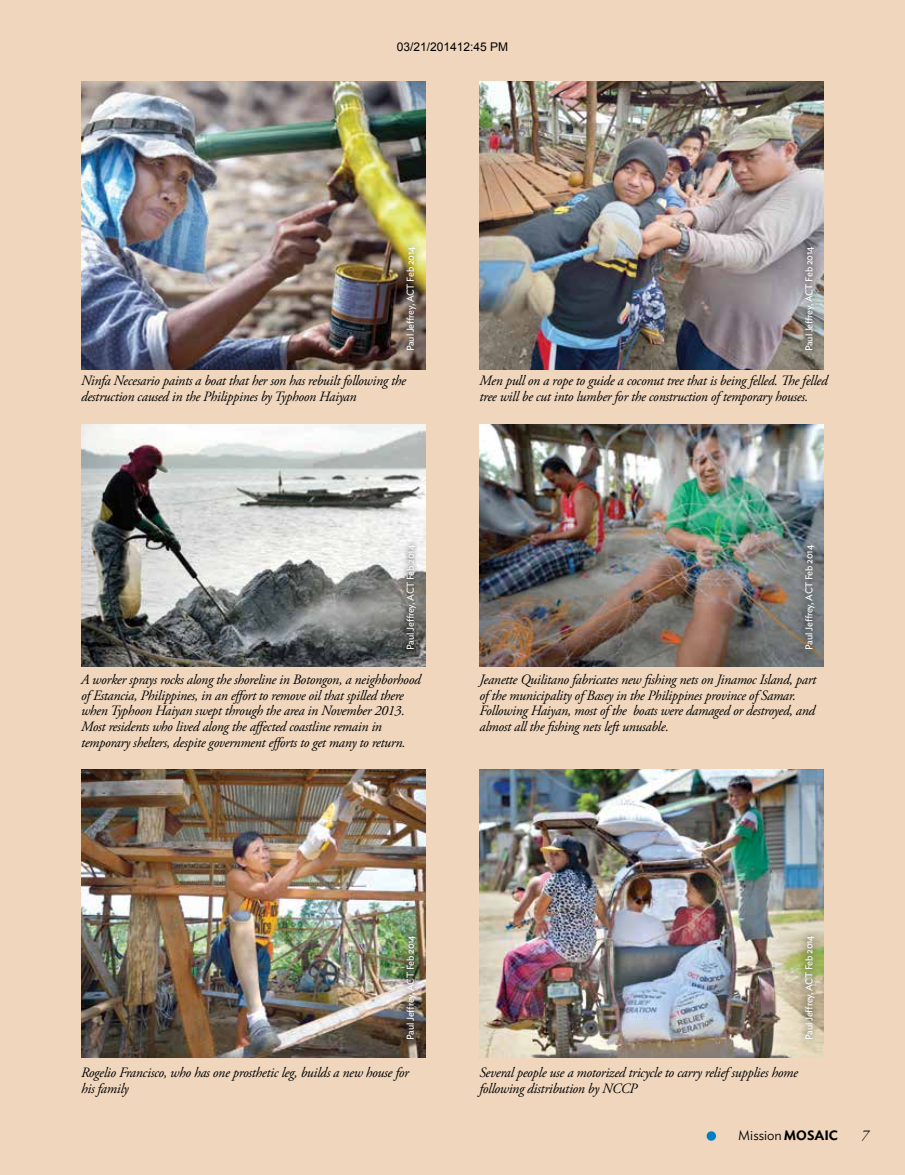
<style>
.page{position:relative;width:905px;height:1175px;background:#fff}
.page>*{position:absolute;margin:0;border:0;box-sizing:border-box;transform-origin:0 0}
.t1{font:italic 15px "Adobe Garamond Pro";color:#000}
.t2{font:italic 14.25px/15.8px "Adobe Garamond Pro";letter-spacing:-.02em;color:#000}
.t3{font:300 13.5px "Ideal Sans";color:#000}
.t4{font:12px "Arial";color:#000}
.t5{font:9.9px "Ideal Sans";letter-spacing:-.025em;color:#fff}
.s1{font-weight:600}
</style>
<div class="page">
<div style="left:0;top:0;width:904px;height:1174px;background:#efd6bd"></div>
<div style="left:706px;top:1131px;width:10px;height:9px;background:#0081c6;border-radius:50%"></div>
<img style="left:81px;top:81px;width:344px;height:288px">
<img style="left:81px;top:424px;width:344px;height:242px">
<img style="left:81px;top:769px;width:344px;height:288px">
<img style="left:479px;top:81px;width:345px;height:288px">
<img style="left:479px;top:424px;width:345px;height:242px">
<img style="left:479px;top:769px;width:345px;height:288px">
<div style="left:398px;top:239px;width:25px;height:119px;background:#000;opacity:.75"></div>
<div style="left:401px;top:540px;width:19px;height:113px;background:#000;opacity:.75"></div>
<div style="left:398px;top:928px;width:25px;height:118px;background:#000;opacity:.75"></div>
<div style="left:796px;top:239px;width:25px;height:119px;background:#000;opacity:.75"></div>
<div style="left:796px;top:538px;width:25px;height:118px;background:#000;opacity:.75"></div>
<div style="left:796px;top:928px;width:25px;height:118px;background:#000;opacity:.75"></div>
<p class="t4" style="left:397px;top:39px;width:113px">03/21/201412:45 PM</p>
<p class="t5" style="left:403px;top:351px;width:106px;rotate:-90deg">Paul Jeffrey, ACT Feb 2014</p>
<p class="t5" style="left:801px;top:351px;width:106px;rotate:-90deg">Paul Jeffrey, ACT Feb 2014</p>
<p class="t2" style="left:81px;top:373px;width:326px">Ninfa Necesario paints a boat that her son has rebuilt following the destruction caused in the Philippines by Typhoon Haiyan</p>
<p class="t5" style="left:403px;top:649px;width:106px;rotate:-90deg">Paul Jeffrey, ACT Feb 2014</p>
<p class="t2" style="left:479px;top:373px;width:350px">Men pull on a rope to guide a coconut tree that is being felled. The felled tree will be cut into lumber for the construction of temporary houses.</p>
<p class="t5" style="left:801px;top:649px;width:106px;rotate:-90deg">Paul Jeffrey, ACT Feb 2014</p>
<p class="t2" style="left:81px;top:672px;width:341px">A worker sprays rocks along the shoreline in Botongon, a neighborhood of Estancia, Philippines, in an effort to remove oil that spilled there when Typhoon Haiyan swept through the area in November 2013.<br>Most residents who lived along the affected coastline remain in temporary shelters, despite government efforts to get many to return.</p>
<p class="t2" style="left:479px;top:672px;width:338px">Jeanette Quilitano fabricates new fishing nets on Jinamoc Island, part of the municipality of Basey in the Philippines province of Samar.<br>Following Haiyan, most of the boats were damaged or destroyed, and almost all the fishing nets left unusable.</p>
<p class="t5" style="left:403px;top:1039px;width:106px;rotate:-90deg">Paul Jeffrey, ACT Feb 2014</p>
<p class="t2" style="left:81px;top:1065px;width:329px">Rogelio Francisco, who has one prosthetic leg, builds a new house for his family</p>
<p class="t5" style="left:801px;top:1039px;width:106px;rotate:-90deg">Paul Jeffrey, ACT Feb 2014</p>
<p class="t2" style="left:479px;top:1065px;width:320px">Several people use a motorized tricycle to carry relief supplies home following distribution by NCCP</p>
<p class="t3" style="left:738px;top:1125px;width:101px">Mission<span class="s1">MOSAIC</span></p>
<p class="t1" style="left:861px;top:1126px;width:9px">7</p>
</div>
